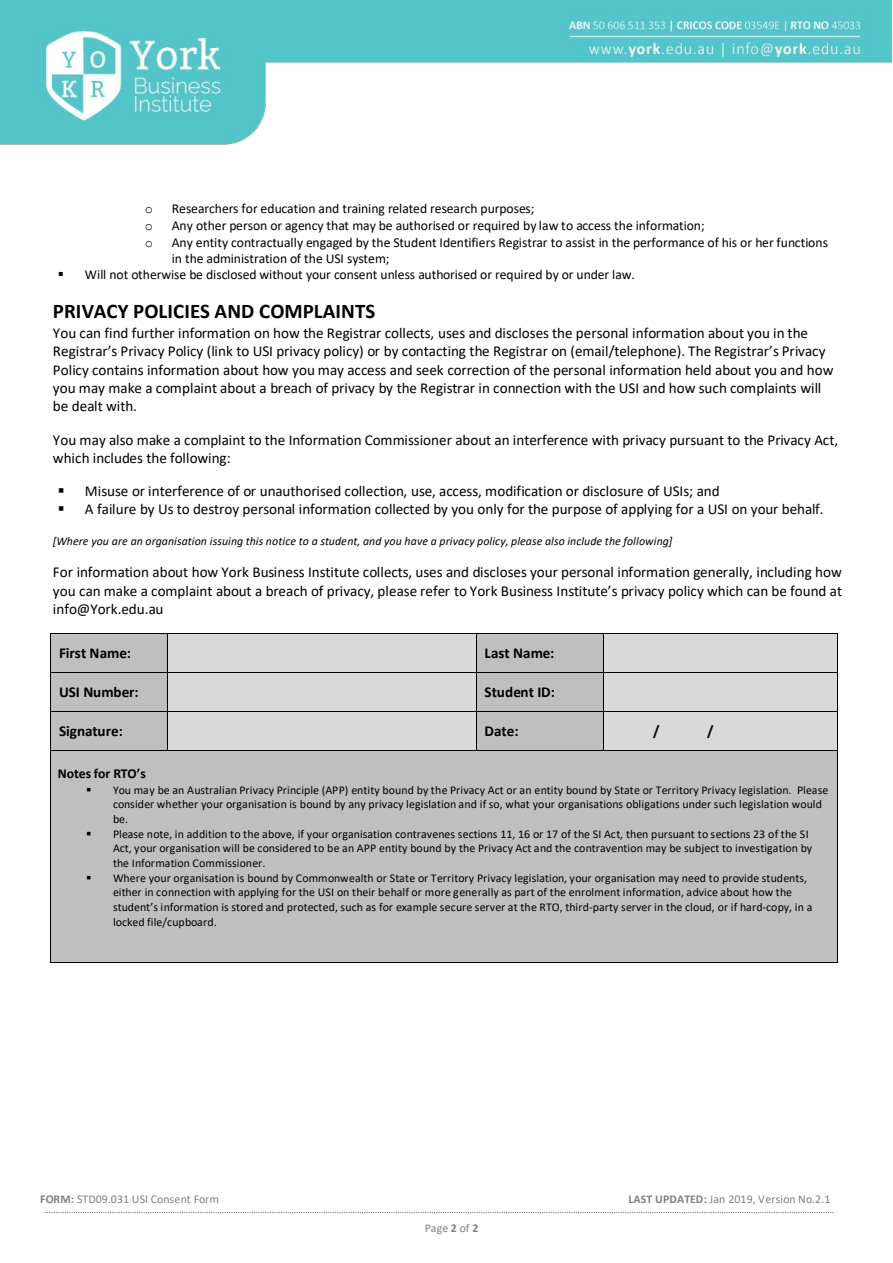
<style>
.page{position:relative;width:893px;height:1263px;background:#fff}
.page>*{position:absolute;margin:0;border:0;box-sizing:border-box;transform-origin:0 0}
.t1{font:700 20.85px "Calibri";letter-spacing:.005em;color:#000}
.t2{font:15.15px/18.3px "Calibri";color:#000}
.t3{font:700 15.15px "Calibri";letter-spacing:.005em;color:#000}
.t4{font:13.65px/16.2px "Calibri";color:#000}
.t5{font:700 13.65px "Calibri";letter-spacing:-.01em;color:#000}
.t6{font:13.65px "Courier New";color:#000}
.t7{font:11.85px/14.5px "Calibri";letter-spacing:.005em;color:#000}
.t8{font:italic 11.85px "Calibri";color:#000}
.t9{font:11.85px "Calibri";letter-spacing:.01em;color:#808080}
.s1{font-weight:700}
</style>
<div class="page">
<img style="left:1px;top:1px;width:890px;height:144px">
<svg style="left:45px;top:1212px;width:788px;height:1px"></svg>
<div style="left:51px;top:633px;width:117px;height:39px;background:#bfbfbf"></div>
<div style="left:168px;top:633px;width:308px;height:39px;background:#d9d9d9"></div>
<div style="left:477px;top:633px;width:126px;height:39px;background:#bfbfbf"></div>
<div style="left:604px;top:633px;width:233px;height:39px;background:#d9d9d9"></div>
<hr style="left:51px;top:633px;width:116px;height:1px;background:#000">
<hr style="left:168px;top:633px;width:308px;height:1px;background:#000">
<hr style="left:477px;top:633px;width:126px;height:1px;background:#000">
<hr style="left:604px;top:633px;width:233px;height:1px;background:#000">
<hr style="left:50px;top:633px;width:1px;height:39px;background:#000">
<hr style="left:167px;top:633px;width:1px;height:39px;background:#000">
<hr style="left:476px;top:633px;width:1px;height:39px;background:#000">
<hr style="left:603px;top:633px;width:1px;height:39px;background:#000">
<hr style="left:837px;top:633px;width:1px;height:39px;background:#000">
<div style="left:51px;top:673px;width:117px;height:38px;background:#bfbfbf"></div>
<div style="left:168px;top:673px;width:308px;height:38px;background:#d9d9d9"></div>
<div style="left:477px;top:673px;width:126px;height:38px;background:#bfbfbf"></div>
<div style="left:604px;top:673px;width:233px;height:38px;background:#d9d9d9"></div>
<hr style="left:51px;top:672px;width:116px;height:1px;background:#000">
<hr style="left:168px;top:672px;width:308px;height:1px;background:#000">
<hr style="left:477px;top:672px;width:126px;height:1px;background:#000">
<hr style="left:604px;top:672px;width:233px;height:1px;background:#000">
<hr style="left:50px;top:673px;width:1px;height:38px;background:#000">
<hr style="left:167px;top:673px;width:1px;height:38px;background:#000">
<hr style="left:476px;top:673px;width:1px;height:38px;background:#000">
<hr style="left:603px;top:673px;width:1px;height:38px;background:#000">
<hr style="left:837px;top:673px;width:1px;height:38px;background:#000">
<div style="left:51px;top:712px;width:117px;height:38px;background:#bfbfbf"></div>
<div style="left:168px;top:712px;width:308px;height:38px;background:#d9d9d9"></div>
<div style="left:477px;top:712px;width:126px;height:38px;background:#bfbfbf"></div>
<div style="left:604px;top:712px;width:233px;height:38px;background:#d9d9d9"></div>
<hr style="left:51px;top:711px;width:116px;height:1px;background:#000">
<hr style="left:168px;top:711px;width:308px;height:1px;background:#000">
<hr style="left:477px;top:711px;width:126px;height:1px;background:#000">
<hr style="left:604px;top:711px;width:233px;height:1px;background:#000">
<hr style="left:50px;top:712px;width:1px;height:38px;background:#000">
<hr style="left:167px;top:712px;width:1px;height:38px;background:#000">
<hr style="left:476px;top:712px;width:1px;height:38px;background:#000">
<hr style="left:603px;top:712px;width:1px;height:38px;background:#000">
<hr style="left:837px;top:712px;width:1px;height:38px;background:#000">
<div style="left:59px;top:750px;width:771px;height:32px;background:#bfbfbf"></div>
<div style="left:59px;top:782px;width:771px;height:15px;background:#bfbfbf"></div>
<div style="left:59px;top:797px;width:771px;height:14px;background:#bfbfbf"></div>
<div style="left:59px;top:811px;width:771px;height:15px;background:#bfbfbf"></div>
<div style="left:59px;top:826px;width:771px;height:15px;background:#bfbfbf"></div>
<div style="left:59px;top:841px;width:771px;height:14px;background:#bfbfbf"></div>
<div style="left:59px;top:855px;width:771px;height:15px;background:#bfbfbf"></div>
<div style="left:59px;top:870px;width:771px;height:15px;background:#bfbfbf"></div>
<div style="left:59px;top:885px;width:771px;height:14px;background:#bfbfbf"></div>
<div style="left:59px;top:899px;width:771px;height:15px;background:#bfbfbf"></div>
<div style="left:59px;top:914px;width:771px;height:29px;background:#bfbfbf"></div>
<div style="left:59px;top:943px;width:771px;height:19px;background:#bfbfbf"></div>
<hr style="left:51px;top:750px;width:116px;height:1px;background:#000">
<hr style="left:168px;top:750px;width:308px;height:1px;background:#000">
<hr style="left:477px;top:750px;width:126px;height:1px;background:#000">
<hr style="left:604px;top:750px;width:233px;height:1px;background:#000">
<hr style="left:50px;top:750px;width:1px;height:212px;background:#000">
<hr style="left:51px;top:962px;width:786px;height:1px;background:#000">
<hr style="left:837px;top:750px;width:1px;height:212px;background:#000">
<p class="t6" style="left:145px;top:201px;width:10px">o</p>
<p class="t4" style="left:172px;top:200px;width:364px">Researchers for education and training related research purposes;</p>
<p class="t6" style="left:145px;top:217px;width:10px">o</p>
<p class="t4" style="left:172px;top:217px;width:534px">Any other person or agency that may be authorised or required by law to access the information;</p>
<p class="t6" style="left:145px;top:234px;width:10px">o</p>
<p class="t4" style="left:172px;top:234px;width:658px">Any entity contractually engaged by the Student Identifiers Registrar to assist in the performance of his or her functions in the administration of the USI system;</p>
<p class="t4" style="left:58px;top:266px;width:579px">▪ Will not otherwise be disclosed without your consent unless authorised or required by or under law.</p>
<h1 class="t1" style="left:53px;top:296px;width:324px">PRIVACY POLICIES AND COMPLAINTS</h1>
<p class="t2" style="left:53px;top:323px;width:782px">You can find further information on how the Registrar collects, uses and discloses the personal information about you in the Registrar’s Privacy Policy (link to USI privacy policy) or by contacting the Registrar on (email/telephone). The Registrar’s Privacy Policy contains information about how you may access and seek correction of the personal information held about you and how you may make a complaint about a breach of privacy by the Registrar in connection with the USI and how such complaints will be dealt with.</p>
<p class="t2" style="left:53px;top:430px;width:787px">You may also make a complaint to the Information Commissioner about an interference with privacy pursuant to the Privacy Act, which includes the following:</p>
<p class="t2" style="left:58px;top:481px;width:663px">▪ Misuse or interference of or unauthorised collection, use, access, modification or disclosure of USIs; and</p>
<p class="t2" style="left:58px;top:500px;width:767px">▪ A failure by Us to destroy personal information collected by you only for the purpose of applying for a USI on your behalf.</p>
<p class="t8" style="left:53px;top:533px;width:621px">[Where you are an organisation issuing this notice to a student, and you have a privacy policy, please also include the following]</p>
<p class="t2" style="left:53px;top:563px;width:791px;text-align:justify">For information about how York Business Institute collects, uses and discloses your personal information generally, including how you can make a complaint about a breach of privacy, please refer to York Business Institute’s privacy policy which can be found at info@York.edu.au</p>
<p class="t3" style="left:59px;top:642px;width:73px">First Name:</p>
<p class="t3" style="left:485px;top:642px;width:71px">Last Name:</p>
<p class="t3" style="left:59px;top:681px;width:81px">USI Number:</p>
<p class="t3" style="left:485px;top:681px;width:72px">Student ID:</p>
<p class="t3" style="left:59px;top:720px;width:65px">Signature:</p>
<p class="t3" style="left:485px;top:720px;width:36px">Date:</p>
<p class="t3" style="left:653px;top:720px;width:8px">/</p>
<p class="t3" style="left:707px;top:720px;width:8px">/</p>
<p class="t5" style="left:58px;top:764px;width:89px">Notes for RTO’s</p>
<p class="t7" style="left:113px;top:782px;width:717px;text-indent:-27px">▪ You may be an Australian Privacy Principle (APP) entity bound by the Privacy Act or an entity bound by State or Territory Privacy legislation. Please consider whether your organisation is bound by any privacy legislation and if so, what your organisations obligations under such legislation would be.</p>
<p class="t7" style="left:113px;top:826px;width:701px;text-indent:-27px">▪ Please note, in addition to the above, if your organisation contravenes sections 11, 16 or 17 of the SI Act, then pursuant to sections 23 of the SI<br>Act, your organisation will be considered to be an APP entity bound by the Privacy Act and the contravention may be subject to investigation by the Information Commissioner.</p>
<p class="t7" style="left:113px;top:870px;width:701px;text-indent:-27px">▪ Where your organisation is bound by Commonwealth or State or Territory Privacy legislation, your organisation may need to provide students, either in connection with applying for the USI on their behalf or more generally as part of the enrolment information, advice about how the student’s information is stored and protected, such as for example secure server at the RTO, third-party server in the cloud, or if hard-copy, in a locked file/cupboard.</p>
<p class="t9" style="left:40px;top:1190px;width:180px"><span class="s1">FORM:</span> STD09.031 USI Consent Form</p>
<p class="t9" style="left:629px;top:1190px;width:203px"><span class="s1">LAST UPDATED:</span> Jan 2019, Version No.2.1</p>
<p class="t9" style="left:425px;top:1220px;width:55px">Page <span class="s1">2</span> of <span class="s1">2</span></p>
</div>
